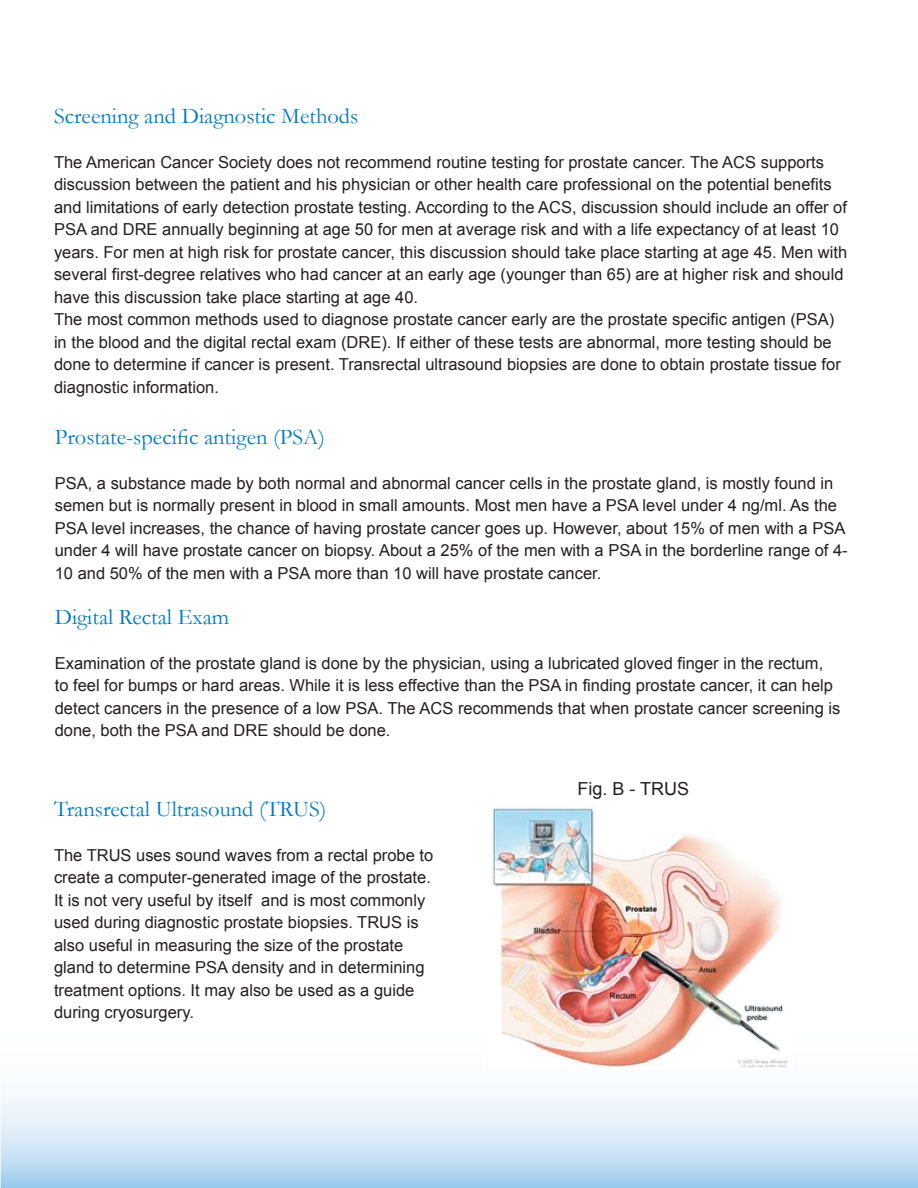
<style>
.page{position:relative;width:918px;height:1188px;background:#fff}
.page>*{position:absolute;margin:0;border:0;box-sizing:border-box;transform-origin:0 0}
.t1{font:22.5px "Garamond";color:#007ac2}
.t2{font:18px "Arial";color:#231f20}
.t3{font:16.5px/22.5px "Arial";color:#231f20}
</style>
<div class="page">
<svg style="left:1px;top:1094px;width:917px;height:94px;background:#d2e6f6"></svg>
<img style="left:492px;top:807px;width:296px;height:261px">
<h1 class="t1" style="left:54px;top:101px;width:306px">Screening and Diagnostic Methods</h1>
<p class="t3" style="left:54px;top:151px;width:795px">The American Cancer Society does not recommend routine testing for prostate cancer. The ACS supports discussion between the patient and his physician or other health care professional on the potential benefits and limitations of early detection prostate testing. According to the ACS, discussion should include an offer of PSA and DRE annually beginning at age 50 for men at average risk and with a life expectancy of at least 10 years. For men at high risk for prostate cancer, this discussion should take place starting at age 45. Men with several first-degree relatives who had cancer at an early age (younger than 65) are at higher risk and should have this discussion take place starting at age 40.<br>The most common methods used to diagnose prostate cancer early are the prostate specific antigen (PSA) in the blood and the digital rectal exam (DRE). If either of these tests are abnormal, more testing should be done to determine if cancer is present. Transrectal ultrasound biopsies are done to obtain prostate tissue for diagnostic information.</p>
<h1 class="t1" style="left:55px;top:422px;width:272px">Prostate-specific antigen (PSA)</h1>
<p class="t3" style="left:55px;top:472px;width:795px">PSA, a substance made by both normal and abnormal cancer cells in the prostate gland, is mostly found in semen but is normally present in blood in small amounts. Most men have a PSA level under 4 ng/ml. As the PSA level increases, the chance of having prostate cancer goes up. However, about 15% of men with a PSA under 4 will have prostate cancer on biopsy. About a 25% of the men with a PSA in the borderline range of 4- 10 and 50% of the men with a PSA more than 10 will have prostate cancer.</p>
<h1 class="t1" style="left:55px;top:602px;width:176px">Digital Rectal Exam</h1>
<p class="t3" style="left:55px;top:652px;width:787px">Examination of the prostate gland is done by the physician, using a lubricated gloved finger in the rectum, to feel for bumps or hard areas. While it is less effective than the PSA in finding prostate cancer, it can help detect cancers in the presence of a low PSA. The ACS recommends that when prostate cancer screening is done, both the PSA and DRE should be done.</p>
<h1 class="t1" style="left:54px;top:794px;width:274px">Transrectal Ultrasound (TRUS)</h1>
<p class="t3" style="left:54px;top:844px;width:381px">The TRUS uses sound waves from a rectal probe to create a computer-generated image of the prostate.<br>It is not very useful by itself and is most commonly used during diagnostic prostate biopsies. TRUS is also useful in measuring the size of the prostate gland to determine PSA density and in determining treatment options. It may also be used as a guide during cryosurgery.</p>
<p class="t2" style="left:578px;top:777px;width:113px">Fig. B - TRUS</p>
</div>
